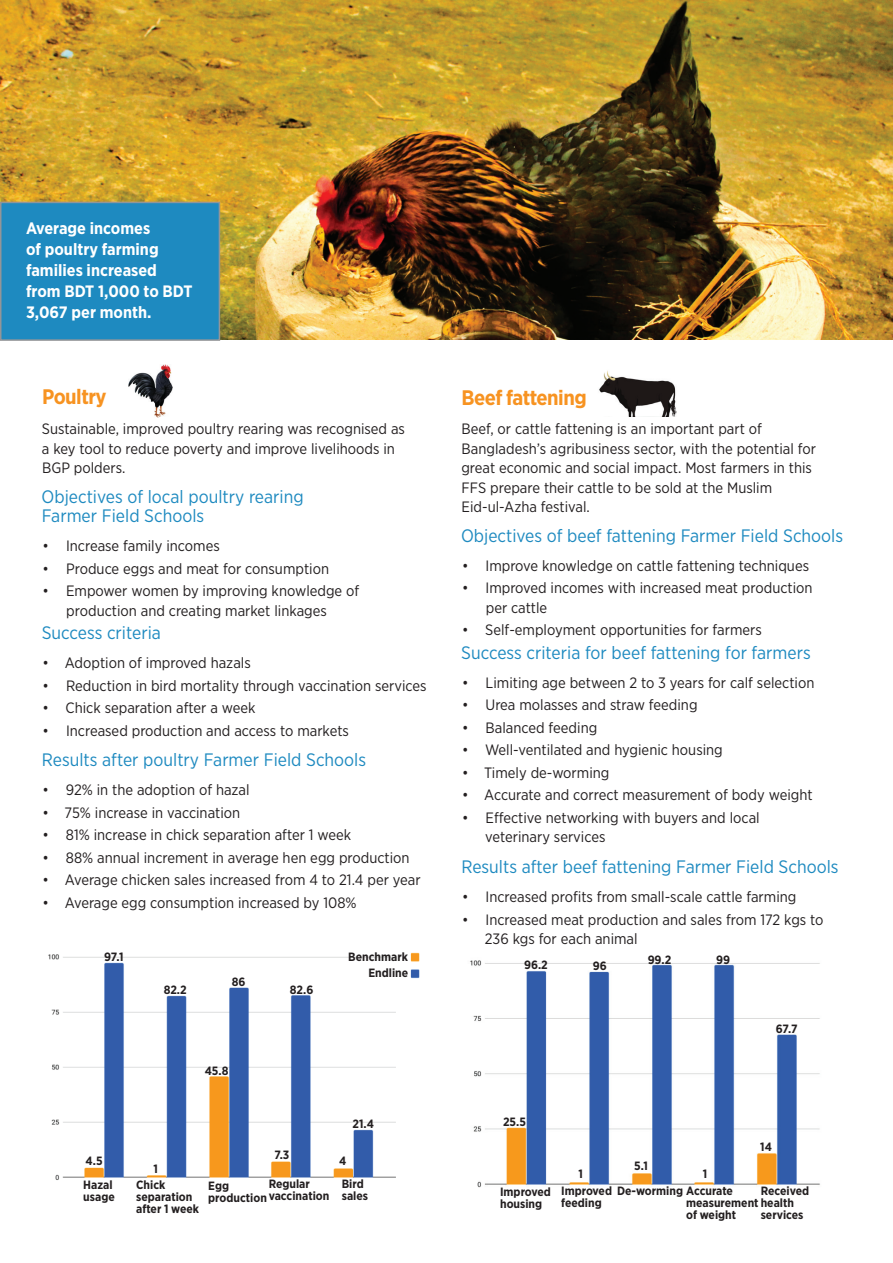
<style>
.page{position:relative;width:893px;height:1263px;background:#fff}
.page>*{position:absolute;margin:0;border:0;box-sizing:border-box;transform-origin:0 0}
.t1{font:700 21px "Gotham Narrow";letter-spacing:-.025em;color:#f79321}
.t2{font:18px/19.5px "Gotham Narrow";color:#1e8ac0}
.t3{font:700 16.5px/21px "Gotham Narrow";color:#fff}
.t4{font:15px/19.5px "Gotham Narrow";color:#231f20}
.t5{font:700 12px/12px "Gotham Narrow";color:#231f20}
</style>
<div class="page">
<img style="left:0;top:0;width:893px;height:340px">
<div style="left:1px;top:202px;width:218px;height:138px;background:#1e8ac0"></div>
<div style="left:0;top:202px;width:220px;height:139px;border:2px solid #939598"></div>
<img style="left:128px;top:365px;width:45px;height:53px">
<img style="left:599px;top:370px;width:78px;height:47px">
<svg style="left:892px;top:263px;width:1px;height:77px"></svg>
<img style="left:48px;top:952px;width:372px;height:228px">
<img style="left:470px;top:960px;width:350px;height:228px">
<p class="t3" style="left:26px;top:217px;width:168px">Average incomes<br>of poultry farming families increased from BDT 1,000 to BDT<br>3,067 per month.</p>
<h1 class="t1" style="left:42px;top:383px;width:66px">Poultry</h1>
<p class="t4" style="left:42px;top:419px;width:365px">Sustainable, improved poultry rearing was recognised as a key tool to reduce poverty and improve livelihoods in<br>BGP polders.</p>
<p class="t2" style="left:42px;top:486px;width:264px">Objectives of local poultry rearing<br>Farmer Field Schools</p>
<p class="t4" style="left:43px;top:536px;width:179px">• Increase family incomes</p>
<p class="t4" style="left:43px;top:558px;width:288px">• Produce eggs and meat for consumption</p>
<p class="t4" style="left:43px;top:581px;width:318px;text-align:center">• Empower women by improving knowledge of production and creating market linkages</p>
<p class="t2" style="left:42px;top:623px;width:121px">Success criteria</p>
<p class="t4" style="left:43px;top:653px;width:210px">• Adoption of improved hazals</p>
<p class="t4" style="left:43px;top:675px;width:386px">• Reduction in bird mortality through vaccination services</p>
<p class="t4" style="left:43px;top:698px;width:214px">• Chick separation after a week</p>
<p class="t4" style="left:43px;top:720px;width:308px">• Increased production and access to markets</p>
<p class="t2" style="left:42px;top:749px;width:326px">Results after poultry Farmer Field Schools</p>
<p class="t4" style="left:43px;top:780px;width:209px">• 92% in the adoption of hazal</p>
<p class="t4" style="left:43px;top:802px;width:199px">• 75% increase in vaccination</p>
<p class="t4" style="left:43px;top:825px;width:310px">• 81% increase in chick separation after 1 week</p>
<p class="t4" style="left:43px;top:847px;width:369px">• 88% annual increment in average hen egg production</p>
<p class="t4" style="left:43px;top:870px;width:380px">• Average chicken sales increased from 4 to 21.4 per year</p>
<p class="t4" style="left:43px;top:892px;width:315px">• Average egg consumption increased by 108%</p>
<p class="t5" style="left:104px;top:951px;width:21px">97.1</p>
<p class="t5" style="left:86px;top:1155px;width:19px">4.5</p>
<p class="t5" style="left:164px;top:984px;width:25px">82.2</p>
<p class="t5" style="left:232px;top:975px;width:15px">86</p>
<p class="t5" style="left:205px;top:1064px;width:25px">45.8</p>
<p class="t5" style="left:153px;top:1162px;width:6px">1</p>
<p class="t5" style="left:290px;top:984px;width:25px">82.6</p>
<p class="t5" style="left:348px;top:948px;width:62px;line-height:16.2px;text-align:right">Benchmark<br>Endline</p>
<p class="t5" style="left:274px;top:1149px;width:17px">7.3</p>
<p class="t5" style="left:352px;top:1117px;width:23px">21.4</p>
<p class="t5" style="left:339px;top:1155px;width:9px">4</p>
<p class="t5" style="left:269px;top:1178px;width:43px">Regular</p>
<p class="t5" style="left:83px;top:1178px;width:33px">Hazal usage</p>
<p class="t5" style="left:342px;top:1178px;width:28px">Bird sales</p>
<p class="t5" style="left:136px;top:1179px;width:64px">Chick separation after 1 week</p>
<p class="t5" style="left:208px;top:1180px;width:123px;line-height:10.8px">Egg productionvaccination</p>
<h1 class="t1" style="left:462px;top:384px;width:127px">Beef fattening</h1>
<p class="t4" style="left:461px;top:419px;width:356px">Beef, or cattle fattening is an important part of Bangladesh’s agribusiness sector, with the potential for great economic and social impact. Most farmers in this FFS prepare their cattle to be sold at the Muslim Eid-ul-Azha festival.</p>
<p class="t2" style="left:461px;top:525px;width:384px">Objectives of beef fattening Farmer Field Schools</p>
<p class="t4" style="left:462px;top:555px;width:348px">• Improve knowledge on cattle fattening techniques</p>
<p class="t4" style="left:486px;top:578px;width:328px;text-indent:-24px">• Improved incomes with increased meat production per cattle</p>
<p class="t4" style="left:462px;top:620px;width:301px">• Self-employment opportunities for farmers</p>
<p class="t2" style="left:461px;top:642px;width:351px">Success criteria for beef fattening for farmers</p>
<p class="t4" style="left:462px;top:672px;width:354px">• Limiting age between 2 to 3 years for calf selection</p>
<p class="t4" style="left:462px;top:695px;width:237px">• Urea molasses and straw feeding</p>
<p class="t4" style="left:462px;top:717px;width:137px">• Balanced feeding</p>
<p class="t4" style="left:462px;top:740px;width:262px">• Well-ventilated and hygienic housing</p>
<p class="t4" style="left:462px;top:762px;width:149px">• Timely de-worming</p>
<p class="t4" style="left:462px;top:785px;width:352px">• Accurate and correct measurement of body weight</p>
<p class="t4" style="left:485px;top:807px;width:276px;text-indent:-23px">• Effective networking with buyers and local veterinary services</p>
<p class="t2" style="left:461px;top:857px;width:379px">Results after beef fattening Farmer Field Schools</p>
<p class="t4" style="left:462px;top:887px;width:336px">• Increased profits from small-scale cattle farming</p>
<p class="t4" style="left:485px;top:909px;width:340px;text-indent:-23px">• Increased meat production and sales from 172 kgs to<br>236 kgs for each animal</p>
<p class="t5" style="left:524px;top:958px;width:25px">96.2</p>
<p class="t5" style="left:593px;top:960px;width:16px">96</p>
<p class="t5" style="left:648px;top:953px;width:25px">99.2</p>
<p class="t5" style="left:716px;top:953px;width:15px">99</p>
<p class="t5" style="left:776px;top:1023px;width:23px">67.7</p>
<p class="t5" style="left:503px;top:1115px;width:24px">25.5</p>
<p class="t5" style="left:578px;top:1168px;width:6px">1</p>
<p class="t5" style="left:634px;top:1159px;width:15px">5.1</p>
<p class="t5" style="left:703px;top:1168px;width:6px">1</p>
<p class="t5" style="left:760px;top:1140px;width:13px">14</p>
<p class="t5" style="left:500px;top:1185px;width:52px">Improved housing</p>
<p class="t5" style="left:561px;top:1185px;width:173px">Improved De-worming Accurate feeding</p>
<p class="t5" style="left:761px;top:1185px;width:50px">Received</p>
<p class="t5" style="left:686px;top:1197px;width:109px">measurement health</p>
<p class="t5" style="left:761px;top:1209px;width:44px">services</p>
<p class="t5" style="left:686px;top:1209px;width:52px">of weight</p>
</div>
